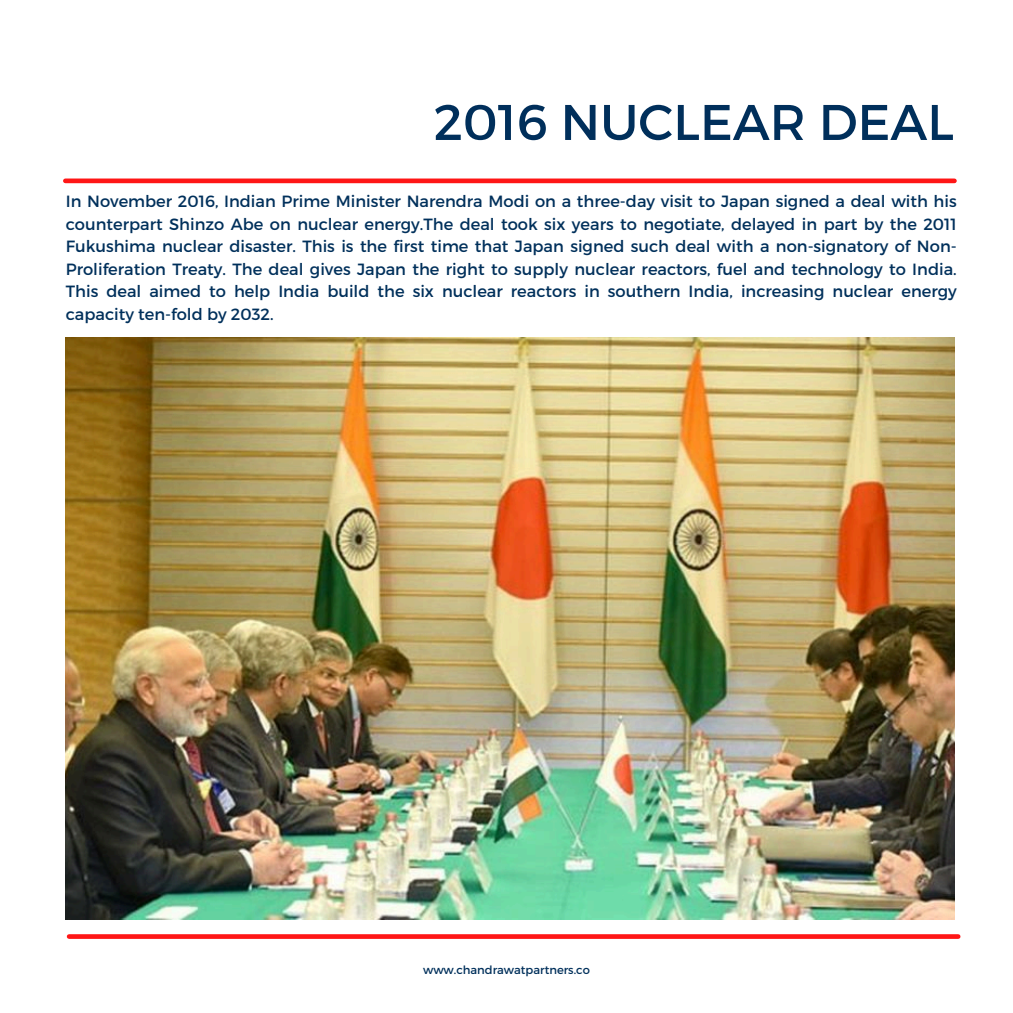
<style>
.page{position:relative;width:1013px;height:1013px;background:#fff}
.page>*{position:absolute;margin:0;border:0;box-sizing:border-box;transform-origin:0 0}
.t1{font:50px "Montserrat";color:#002f5b}
.t2{font:16.25px/22.5px "Montserrat";color:#00305b;text-align:justify}
.t3{font:11.5px "Montserrat";color:#00305b}
</style>
<div class="page">
<div style="left:65px;top:178px;width:889px;height:5px;background:#ff1616"></div>
<svg style="left:69px;top:934px;width:889px;height:4px;background:#f22"></svg>
<img style="left:66px;top:337px;width:888px;height:582px">
<h2 class="t1" style="left:433px;top:90px;width:522px">2016 NUCLEAR DEAL</h2>
<h1 class="t2" style="left:66px;top:189px;width:892px">In November 2016, Indian Prime Minister Narendra Modi on a three-day visit to Japan signed a deal with his counterpart Shinzo Abe on nuclear energy.The deal took six years to negotiate, delayed in part by the 2011<br>Fukushima nuclear disaster. This is the first time that Japan signed such deal with a non-signatory of Non-Proliferation Treaty. The deal gives Japan the right to supply nuclear reactors, fuel and technology to India.<br>This deal aimed to help India build the six nuclear reactors in southern India, increasing nuclear energy capacity ten-fold by 2032.</h1>
<p class="t3" style="left:423px;top:961px;width:168px">www.chandrawatpartners.co</p>
</div>
